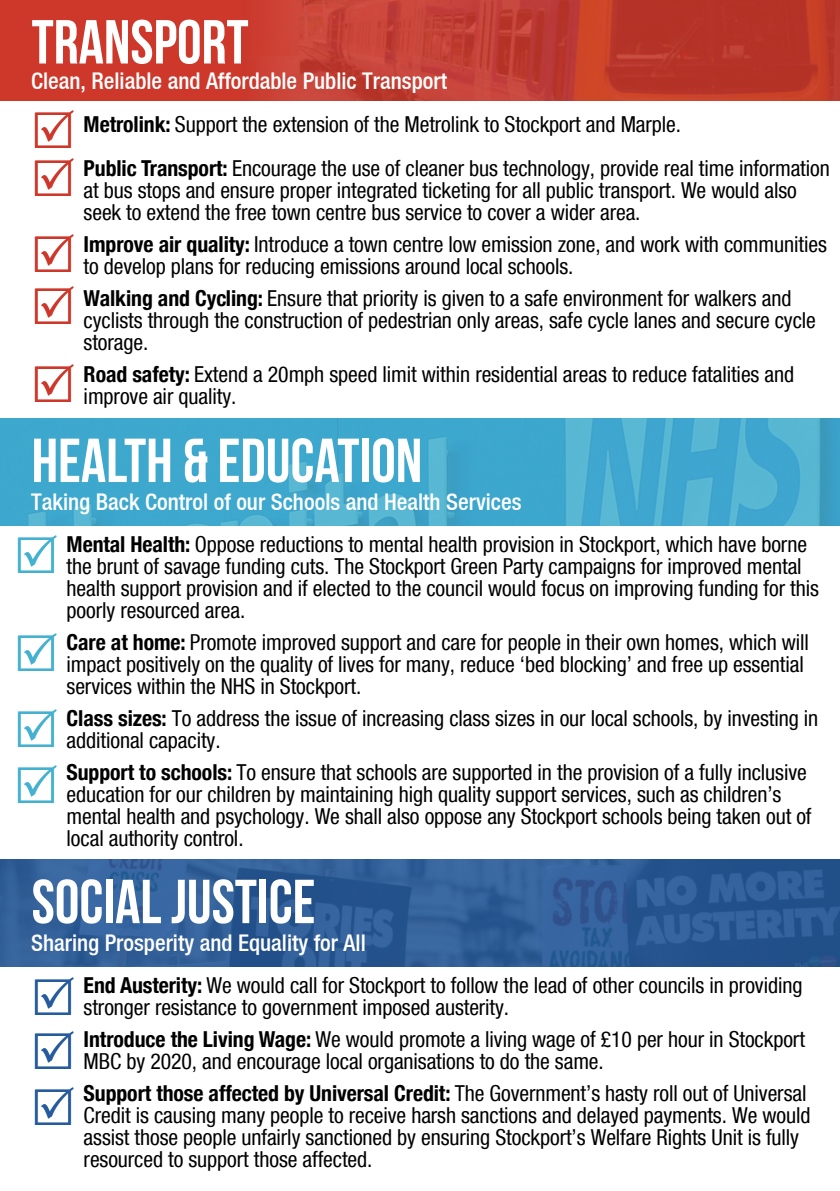
<style>
.page{position:relative;width:840px;height:1191px;background:#fff}
.page>*{position:absolute;margin:0;border:0;box-sizing:border-box;transform-origin:0 0}
.t1{font:700 62px "Bebas Neue";color:#fff}
.t2{font:49.2px/55px "Wingdings 2";color:#265b9d;text-align:justify}
.t3{font:500 condensed 23px "Helvetica Neue";color:#fff}
.t4{font:condensed 22px/22px "Helvetica Neue";letter-spacing:-.005em;color:#000}
.s1{color:#ce382b}
.s2{font-weight:700}
.s3{color:#44b1d0}
</style>
<div class="page">
<div style="left:0;top:860px;width:840px;height:107px;background:#265b9d;opacity:.85"></div>
<div style="left:0;top:419px;width:840px;height:107px;background:#44b1d0;opacity:.85"></div>
<div style="left:0;top:0;width:840px;height:100px;background:#ce382b;opacity:.85"></div>
<h1 class="t1" style="left:32px;top:17px;width:218px">TRANSPORT</h1>
<p class="t3" style="left:31px;top:71px;width:417px">Clean, Reliable and Affordable Public Transport</p>
<p class="t4" style="left:84px;top:104px;width:747px;line-height:44px;text-indent:-52px"><span class="s1">☑</span> <span class="s2">Metrolink:</span> Support the extension of the Metrolink to Stockport and Marple.<br><span class="s2">Public Transport:</span> Encourage the use of cleaner bus technology, provide real time information</p>
<p class="t4" style="left:84px;top:181px;width:714px">at bus stops and ensure proper integrated ticketing for all public transport. We would also seek to extend the free town centre bus service to cover a wider area.</p>
<p class="t4" style="left:84px;top:235px;width:744px"><span class="s2">Improve air quality:</span> Introduce a town centre low emission zone, and work with communities to develop plans for reducing emissions around local schools.</p>
<p class="t4" style="left:84px;top:289px;width:733px"><span class="s2">Walking and Cycling:</span> Ensure that priority is given to a safe environment for walkers and cyclists through the construction of pedestrian only areas, safe cycle lanes and secure cycle storage.</p>
<p class="t4" style="left:84px;top:365px;width:712px"><span class="s2">Road safety:</span> Extend a 20mph speed limit within residential areas to reduce fatalities and improve air quality.</p>
<h1 class="t1" style="left:32px;top:435px;width:392px">HEALTH &amp; EDUCATION</h1>
<p class="t3" style="left:31px;top:492px;width:492px">Taking Back Control of our Schools and Health Services</p>
<p class="t4" style="left:67px;top:534px;width:753px;text-indent:-52px"><span class="s3">☑</span> <span class="s2">Mental Health:</span> Oppose reductions to mental health provision in Stockport, which have borne the brunt of savage funding cuts. The Stockport Green Party campaigns for improved mental health support provision and if elected to the council would focus on improving funding for this poorly resourced area.</p>
<p class="t4" style="left:67px;top:632px;width:743px"><span class="s2">Care at home:</span> Promote improved support and care for people in their own homes, which will impact positively on the quality of lives for many, reduce ‘bed blocking’ and free up essential services within the NHS in Stockport.</p>
<p class="t4" style="left:67px;top:708px;width:753px"><span class="s2">Class sizes:</span> To address the issue of increasing class sizes in our local schools, by investing in additional capacity.</p>
<p class="t4" style="left:67px;top:762px;width:746px"><span class="s2">Support to schools:</span> To ensure that schools are supported in the provision of a fully inclusive education for our children by maintaining high quality support services, such as children’s mental health and psychology. We shall also oppose any Stockport schools being taken out of local authority control.</p>
<h1 class="t1" style="left:32px;top:877px;width:285px">SOCIAL JUSTICE</h1>
<p class="t3" style="left:31px;top:933px;width:336px">Sharing Prosperity and Equality for All</p>
<h2 class="t2" style="left:31px;top:973px;width:45px">☑ ☑ ☑</h2>
<p class="t4" style="left:84px;top:976px;width:720px"><span class="s2">End Austerity:</span> We would call for Stockport to follow the lead of other councils in providing stronger resistance to government imposed austerity.</p>
<p class="t4" style="left:84px;top:1030px;width:722px"><span class="s2">Introduce the Living Wage:</span> We would promote a living wage of £10 per hour in Stockport<br>MBC by 2020, and encourage local organisations to do the same.</p>
<p class="t4" style="left:84px;top:1084px;width:728px"><span class="s2">Support those affected by Universal Credit:</span> The Government’s hasty roll out of Universal Credit is causing many people to receive harsh sanctions and delayed payments. We would assist those people unfairly sanctioned by ensuring Stockport’s Welfare Rights Unit is fully resourced to support those affected.</p>
</div>
